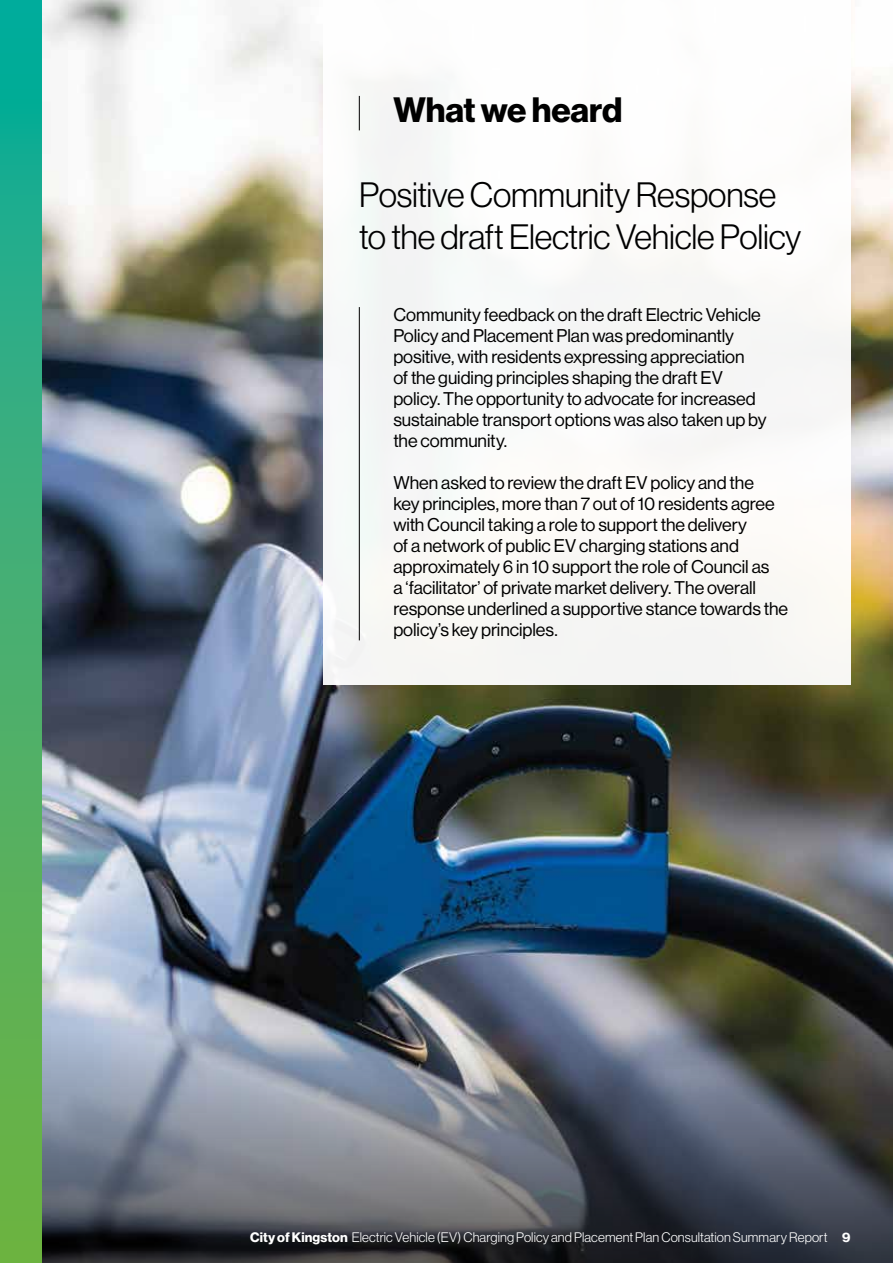
<style>
.page{position:relative;width:893px;height:1263px;background:#fff}
.page>*{position:absolute;margin:0;border:0;box-sizing:border-box;transform-origin:0 0}
.t1{font:34.5px/42px "N Haas Grotesk DS Pro 45 Lt";letter-spacing:-.005em;color:#000}
.t2{font:34.5px "N Haas Grotesk DS Pro 75 Bd";letter-spacing:-.005em;color:#000}
.t3{font:18px/21px "N Haas Grotesk DS Pro 55 Rg";color:#000}
.t4{font:13.5px "N Haas Grotesk DS Pro 45 Lt";letter-spacing:.01em;color:#fff}
.s1{font-family:"N Haas Grotesk DS Pro 75 Bd"}
</style>
<div class="page">
<svg style="left:0;top:0;width:43px;height:1263px;background:#43ae70"></svg>
<img style="left:43px;top:0;width:850px;height:1029px">
<svg style="left:43px;top:1029px;width:850px;height:234px;background:#5e636d"></svg>
<div style="left:323px;top:0;width:527px;height:685px;background:#fafaf8"></div>
<hr style="left:359px;top:96px;width:1px;height:34px;background:#000">
<hr style="left:359px;top:307px;width:1px;height:333px;background:#000">
<h1 class="t2" style="left:393px;top:90px;width:231px">What we heard</h1>
<h1 class="t1" style="left:359px;top:174px;width:444px">Positive Community Response to the draft Electric Vehicle Policy</h1>
<p class="t3" style="left:393px;top:304px;width:375px">Community feedback on the draft Electric Vehicle Policy and Placement Plan was predominantly positive, with residents expressing appreciation<br>of the guiding principles shaping the draft EV policy. The opportunity to advocate for increased sustainable transport options was also taken up by the community.</p>
<p class="t3" style="left:393px;top:473px;width:396px">When asked to review the draft EV policy and the<br>key principles, more than 7 out of 10 residents agree with Council taking a role to support the delivery<br>of a network of public EV charging stations and approximately 6 in 10 support the role of Council as<br>a ‘facilitator’ of private market delivery. The overall response underlined a supportive stance towards the policy’s key principles.</p>
<p class="t4" style="left:250px;top:1229px;width:602px"><span class="s1">City of Kingston</span> Electric Vehicle (EV) Charging Policy and Placement Plan Consultation Summary Report <span class="s1">9</span></p>
</div>
